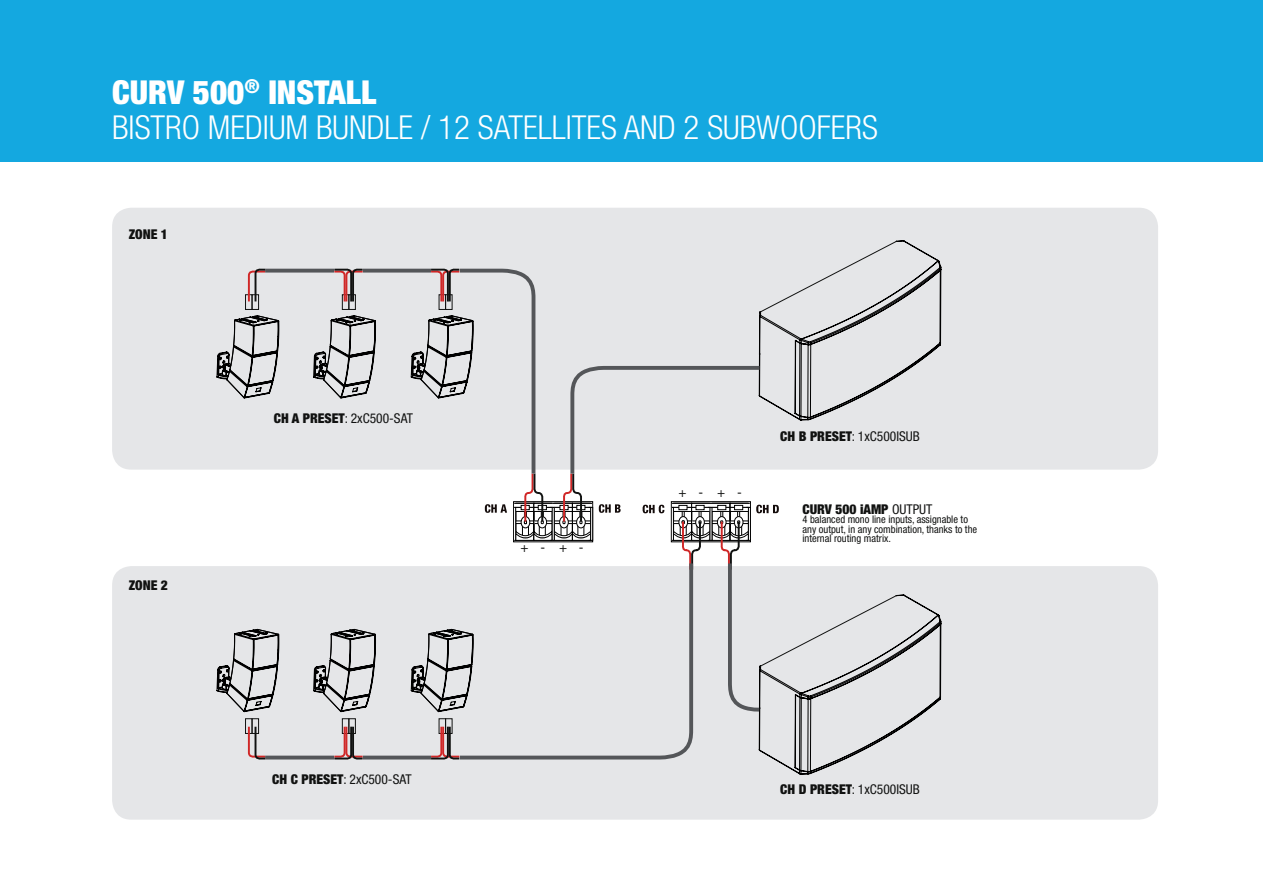
<style>
.page{position:relative;width:1263px;height:893px;background:#fff}
.page>*{position:absolute;margin:0;border:0;box-sizing:border-box;transform-origin:0 0}
.t1{font:300 condensed 33px/34.5px "Helvetica Neue LT Pro";color:#fff}
.t2{font:condensed 13.5px "Helvetica Neue LT Std";color:#111211}
.t3{font:900 condensed 13.5px "Helvetica Neue LT Std";color:#111211}
.t4{font:condensed 10.5px/9.4px "Helvetica Neue LT Std";color:#111211}
.s1{font-weight:900}
.s2{font-weight:400}
</style>
<div class="page">
<div style="left:0;top:0;width:1263px;height:161px;background:#14a8e0"></div>
<div style="left:112px;top:208px;width:1046px;height:262px;background:#e5e6e8;border-radius:19px"></div>
<div style="left:112px;top:566px;width:1046px;height:254px;background:#e5e6e8;border-radius:19px"></div>
<svg style="left:216px;top:315px;width:45px;height:83px"></svg>
<svg style="left:485px;top:504px;width:22px;height:9px"></svg>
<div style="left:245px;top:294px;width:7px;height:16px;border:1px solid #111211"></div>
<div style="left:252px;top:294px;width:7px;height:16px;border:1px solid #111211"></div>
<svg style="left:261px;top:268px;width:254px;height:131px"></svg>
<svg style="left:515px;top:240px;width:426px;height:535px"></svg>
<svg style="left:247px;top:268px;width:20px;height:35px"></svg>
<svg style="left:332px;top:268px;width:33px;height:35px"></svg>
<svg style="left:429px;top:268px;width:32px;height:35px"></svg>
<svg style="left:216px;top:629px;width:45px;height:83px"></svg>
<div style="left:245px;top:718px;width:7px;height:16px;border:1px solid #111211"></div>
<div style="left:252px;top:718px;width:7px;height:16px;border:1px solid #111211"></div>
<svg style="left:261px;top:560px;width:434px;height:201px"></svg>
<div style="left:334px;top:753px;width:29px;height:9px;background:#e5e6e8"></div>
<div style="left:431px;top:753px;width:28px;height:9px;background:#e5e6e8"></div>
<svg style="left:247px;top:725px;width:20px;height:35px"></svg>
<svg style="left:332px;top:725px;width:33px;height:35px"></svg>
<svg style="left:429px;top:725px;width:32px;height:35px"></svg>
<svg style="left:411px;top:629px;width:62px;height:83px"></svg>
<h1 class="t1" style="left:112px;top:75px;width:767px"><span class="s1">CURV 500</span><sup>®</sup> <span class="s1">INSTALL<br></span>BISTRO MEDIUM BUNDLE / 12 SATELLITES AND 2 SUBWOOFERS</h1>
<p class="t3" style="left:129px;top:226px;width:41px">ZONE 1</p>
<p class="t3" style="left:129px;top:577px;width:41px">ZONE 2</p>
<p class="t2" style="left:274px;top:411px;width:141px"><span class="s1">CH A PRESET</span>: 2xC500-SAT</p>
<p class="t2" style="left:272px;top:771px;width:141px"><span class="s1">CH C PRESET</span>: 2xC500-SAT</p>
<p class="t2" style="left:520px;top:540px;width:65px">+- +-</p>
<p class="t2" style="left:678px;top:485px;width:65px">+- +-</p>
<p class="t2" style="left:780px;top:428px;width:141px"><span class="s1">CH B PRESET</span>: 1xC500ISUB</p>
<p class="t3" style="left:802px;top:501px;width:132px">CURV 500 iAMP <span class="s2">OUTPUT</span></p>
<p class="t4" style="left:802px;top:515px;width:176px">4 balanced mono line inputs, assignable to any output, in any combination, thanks to the internal routing matrix.</p>
<p class="t2" style="left:780px;top:781px;width:141px"><span class="s1">CH D PRESET</span>: 1xC500ISUB</p>
</div>
